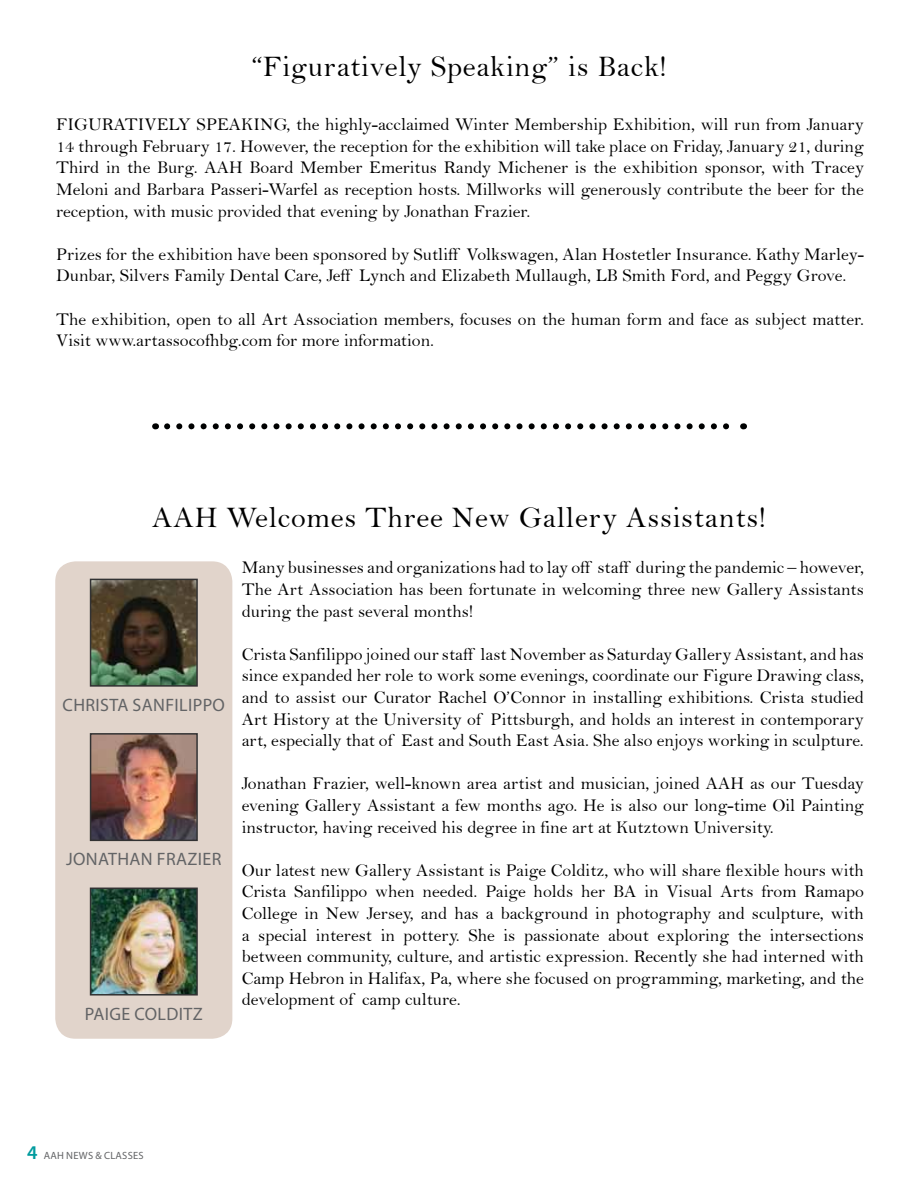
<style>
.page{position:relative;width:918px;height:1188px;background:#fff}
.page>*{position:absolute;margin:0;border:0;box-sizing:border-box;transform-origin:0 0}
.t1{font:30px "Bell";letter-spacing:.025em;color:#000}
.t2{font:18px/21.6px "Bell";color:#000;text-align:justify}
.t3{font:18px "Myriad Pro";letter-spacing:.02em;color:#636466}
.t4{font:18px "Myriad Pro";letter-spacing:.07em;color:#636466}
.t5{font:10.5px "Myriad Pro";letter-spacing:.02em;color:#636466}
.s1{font-weight:600;font-size:19.5px;color:#009b9e}
</style>
<div class="page">
<div style="left:55px;top:561px;width:177px;height:478px;background:#e1d4cb;border-radius:20px"></div>
<svg style="left:89px;top:578px;width:109px;height:109px;background:#464533"></svg>
<img style="left:89px;top:733px;width:109px;height:109px">
<img style="left:89px;top:887px;width:109px;height:109px">
<svg style="left:167px;top:423px;width:562px;height:6px"></svg>
<h1 class="t1" style="left:252px;top:49px;width:416px">“Figuratively Speaking” is Back!</h1>
<p class="t2" style="left:56px;top:114px;width:809px">FIGURATIVELY SPEAKING, the highly-acclaimed Winter Membership Exhibition, will run from January 14 through February 17. However, the reception for the exhibition will take place on Friday, January 21, during Third in the Burg. AAH Board Member Emeritus Randy Michener is the exhibition sponsor, with Tracey Meloni and Barbara Passeri-Warfel as reception hosts. Millworks will generously contribute the beer for the reception, with music provided that evening by Jonathan Frazier.</p>
<p class="t2" style="left:56px;top:243px;width:809px">Prizes for the exhibition have been sponsored by Sutliff Volkswagen, Alan Hostetler Insurance. Kathy Marley-<br>Dunbar, Silvers Family Dental Care, Jeff Lynch and Elizabeth Mullaugh, LB Smith Ford, and Peggy Grove.</p>
<p class="t2" style="left:56px;top:308px;width:809px">The exhibition, open to all Art Association members, focuses on the human form and face as subject matter.<br>Visit www.artassocofhbg.com for more information.</p>
<h1 class="t1" style="left:152px;top:499px;width:615px">AAH Welcomes Three New Gallery Assistants!</h1>
<p class="t4" style="left:63px;top:694px;width:81px">CHRISTA SANF</p>
<p class="t3" style="left:175px;top:694px;width:30px">ILIPPO</p>
<p class="t3" style="left:66px;top:848px;width:20px">JONA</p>
<p class="t3" style="left:108px;top:848px;width:104px">THAN FRAZIER</p>
<p class="t3" style="left:85px;top:1003px;width:62px">PAIGE COLD</p>
<p class="t3" style="left:179px;top:1003px;width:25px">ITZ</p>
<p class="t2" style="left:242px;top:557px;width:624px">Many businesses and organizations had to lay off staff during the pandemic – however, The Art Association has been fortunate in welcoming three new Gallery Assistants during the past several months!</p>
<p class="t2" style="left:242px;top:643px;width:624px">Crista Sanfilippo joined our staff last November as Saturday Gallery Assistant, and has since expanded her role to work some evenings, coordinate our Figure Drawing class, and to assist our Curator Rachel O’Connor in installing exhibitions. Crista studied Art History at the University of Pittsburgh, and holds an interest in contemporary art, especially that of East and South East Asia. She also enjoys working in sculpture.</p>
<p class="t2" style="left:242px;top:773px;width:624px">Jonathan Frazier, well-known area artist and musician, joined AAH as our Tuesday evening Gallery Assistant a few months ago. He is also our long-time Oil Painting instructor, having received his degree in fine art at Kutztown University.</p>
<p class="t2" style="left:242px;top:859px;width:624px">Our latest new Gallery Assistant is Paige Colditz, who will share flexible hours with Crista Sanfilippo when needed. Paige holds her BA in Visual Arts from Ramapo College in New Jersey, and has a background in photography and sculpture, with a special interest in pottery. She is passionate about exploring the intersections between community, culture, and artistic expression. Recently she had interned with Camp Hebron in Halifax, Pa, where she focused on programming, marketing, and the development of camp culture.</p>
<p class="t5" style="left:27px;top:1149px;width:118px"><span class="s1">4</span> AAH NEWS &amp; CLASSES</p>
</div>
